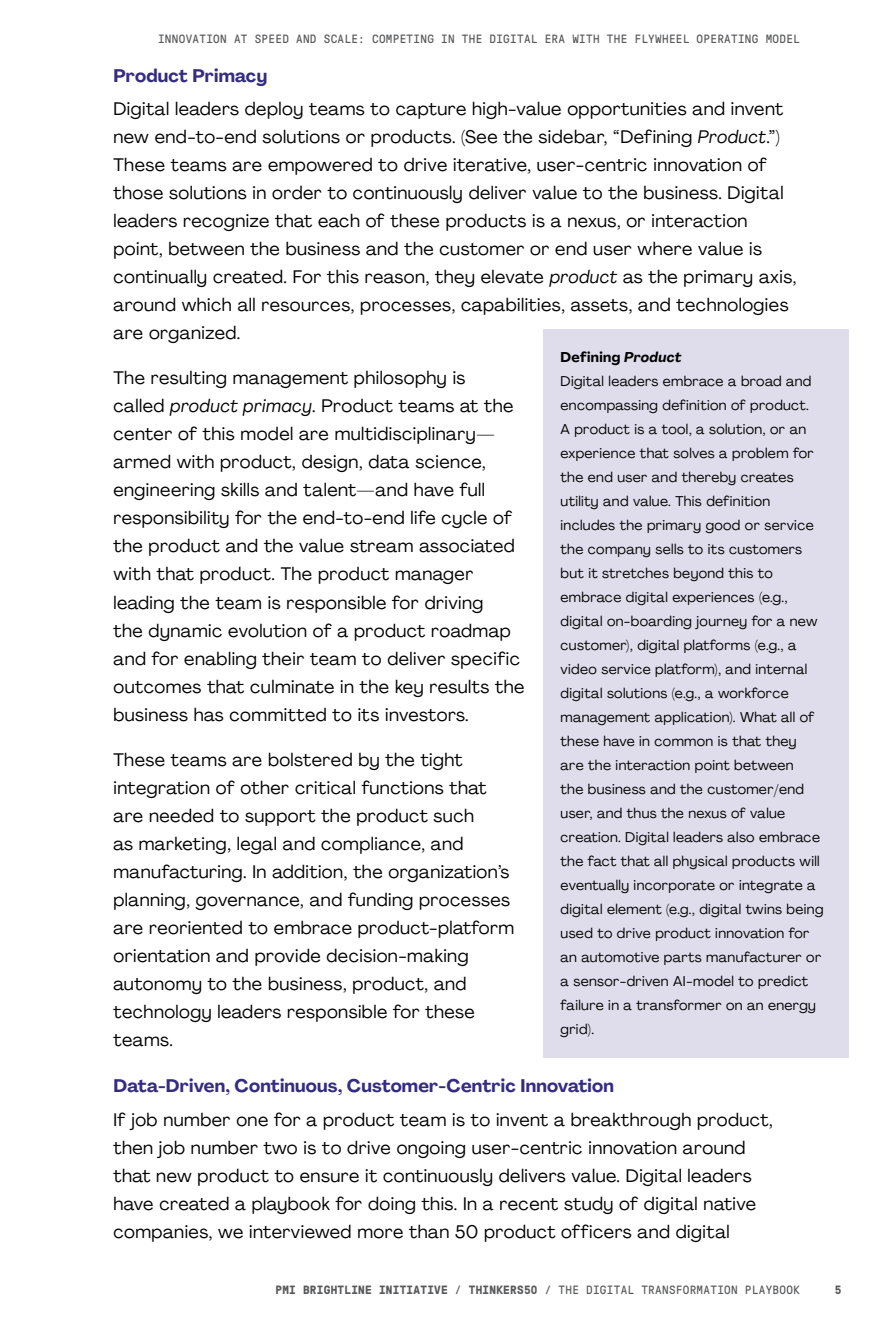
<style>
.page{position:relative;width:885px;height:1327px;background:#fff}
.page>*{position:absolute;margin:0;border:0;box-sizing:border-box;transform-origin:0 0}
.t1{font:18px/28px "Agrandir";letter-spacing:.025em;color:#000}
.t2{font:700 18px "Agrandir";letter-spacing:.01em;color:#342c82}
.t3{font:14px/24px "Agrandir";letter-spacing:.025em;color:#000}
.t4{font:12px "GT Pressura Mono";letter-spacing:.025em;color:#58595b}
.t5{font:700 12px "GT Pressura Mono";color:#58595b}
.s1{font-style:italic}
.s2{font-weight:700}
.s3{font-weight:700;font-style:italic}
</style>
<div class="page">
<div style="left:543px;top:329px;width:306px;height:728px;background:#dfdceb"></div>
<p class="t4" style="left:158px;top:32px;width:8px">INNO</p>
<p class="t4" style="left:186px;top:32px;width:91px">VATION AT SPEED</p>
<p class="t4" style="left:296px;top:32px;width:8px">AND</p>
<p class="t4" style="left:324px;top:32px;width:146px">SCALE : COMPETING IN THE</p>
<p class="t4" style="left:489px;top:32px;width:125px">DIGITA L ERA WITH THE</p>
<p class="t4" style="left:634px;top:32px;width:22px">FLYWHEE</p>
<p class="t4" style="left:682px;top:32px;width:91px">L OPERATING MODE</p>
<p class="t4" style="left:793px;top:32px;width:8px">L</p>
<p class="t2" style="left:113px;top:64px;width:155px">Product Primacy</p>
<p class="t1" style="left:113px;top:95px;width:684px">Digital leaders deploy teams to capture high-value opportunities and invent new end-to-end solutions or products. (See the sidebar, “Defining <span class="s1">Product</span>.”)<br>These teams are empowered to drive iterative, user-centric innovation of those solutions in order to continuously deliver value to the business. Digital leaders recognize that each of these products is a nexus, or interaction point, between the business and the customer or end user where value is continually created. For this reason, they elevate <span class="s1">product</span> as the primary axis, around which all resources, processes, capabilities, assets, and technologies are organized.</p>
<p class="t1" style="left:113px;top:364px;width:412px">The resulting management philosophy is<br>called <span class="s1">product primacy</span>. Product teams at the center of this model are multidisciplinary— armed with product, design, data science, engineering skills and talent—and have full responsibility for the end-to-end life cycle of the product and the value stream associated with that product. The product manager leading the team is responsible for driving<br>the dynamic evolution of a product roadmap and for enabling their team to deliver specific outcomes that culminate in the key results the business has committed to its investors.</p>
<p class="t1" style="left:113px;top:745px;width:402px">These teams are bolstered by the tight integration of other critical functions that are needed to support the product such<br>as marketing, legal and compliance, and manufacturing. In addition, the organization’s planning, governance, and funding processes are reoriented to embrace product-platform orientation and provide decision-making autonomy to the business, product, and technology leaders responsible for these teams.</p>
<p class="t2" style="left:113px;top:1075px;width:502px">Data-Driven, Continuous, Customer-Centric Innovation</p>
<p class="t1" style="left:113px;top:1105px;width:660px">If job number one for a product team is to invent a breakthrough product, then job number two is to drive ongoing user-centric innovation around that new product to ensure it continuously delivers value. Digital leaders have created a playbook for doing this. In a recent study of digital native companies, we interviewed more than 50 product officers and digital</p>
<p class="t3" style="left:560px;top:345px;width:264px"><span class="s2">Defining</span> <span class="s3">Product<br></span>Digital leaders embrace a broad and encompassing definition of product.<br>A product is a tool, a solution, or an experience that solves a problem for the end user and thereby creates utility and value. This definition includes the primary good or service the company sells to its customers but it stretches beyond this to embrace digital experiences (e.g., digital on-boarding journey for a new customer), digital platforms (e.g., a video service platform), and internal digital solutions (e.g., a workforce management application). What all of these have in common is that they<br>are the interaction point between<br>the business and the customer/end user, and thus the nexus of value creation. Digital leaders also embrace the fact that all physical products will eventually incorporate or integrate a digital element (e.g., digital twins being used to drive product innovation for an automotive parts manufacturer or a sensor-driven AI-model to predict failure in a transformer on an energy grid).</p>
<p class="t4" style="left:275px;top:1283px;width:526px"><span class="s2">PMI BRIGHTLINE INITIATIVE</span> / <span class="s2">THINKERS50</span> / THE DIGITAL TRANSFORMATION PLAYBOOK</p>
<p class="t5" style="left:834px;top:1283px;width:8px">5</p>
</div>
